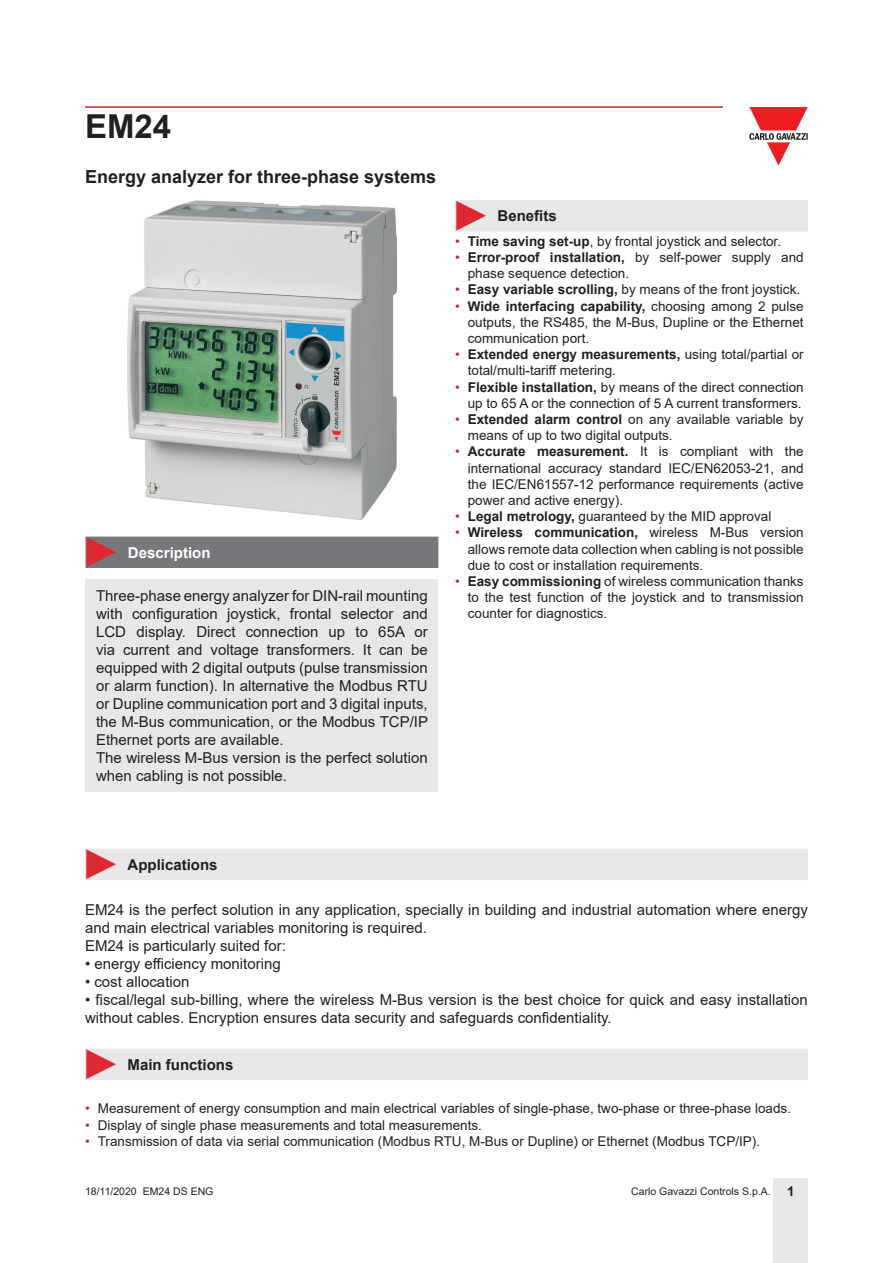
<style>
.page{position:relative;width:893px;height:1263px;background:#fff}
.page>*{position:absolute;margin:0;border:0;box-sizing:border-box;transform-origin:0 0}
.t1{font:700 33px "Arial";color:#231f20}
.Titolo02{font:700 18px "Arial";color:#231f20}
.Testo{font:15px/18px "Arial";color:#231f20}
.Titolo03{font:700 15px "Arial";color:#231f20}
.Titolo04{font:700 15px "Arial";color:#fff}
.t2{font:13.5px/16.2px "Arial";color:#231f20;text-align:justify}
.t3{font:10.5px "Arial";color:#231f20}
.s1{color:#c42633}
.s2{font-weight:700}
.s3{font-weight:700;font-size:13.5px}
</style>
<div class="page">
<hr style="left:85px;top:106px;width:638px;height:2px;background:#c42633">
<div style="left:774px;top:1178px;width:34px;height:85px;background:#e7e7e8"></div>
<svg style="left:749px;top:107px;width:59px;height:59px"></svg>
<div style="left:85px;top:580px;width:353px;height:212px;background:#e7e7e8"></div>
<img style="left:127px;top:201px;width:270px;height:319px">
<div style="left:85px;top:537px;width:353px;height:31px;background:#77787b"></div>
<div style="left:455px;top:200px;width:353px;height:32px;background:#e7e7e8"></div>
<div style="left:85px;top:849px;width:723px;height:31px;background:#e7e7e8"></div>
<div style="left:85px;top:1049px;width:723px;height:31px;background:#e7e7e8"></div>
<h1 class="t1" style="left:85px;top:103px;width:88px">EM24</h1>
<p class="Titolo02" style="left:85px;top:164px;width:353px">Energy analyzer for three-phase systems</p>
<p class="Titolo04" style="left:128px;top:542px;width:84px">Description</p>
<p class="Testo" style="left:96px;top:587px;width:333px;text-align:justify">Three-phase energy analyzer for DIN-rail mounting with configuration joystick, frontal selector and LCD display. Direct connection up to 65A or via current and voltage transformers. It can be equipped with 2 digital outputs (pulse transmission or alarm function). In alternative the Modbus RTU or Dupline communication port and 3 digital inputs, the M-Bus communication, or the Modbus TCP/IP Ethernet ports are available.</p>
<p class="Testo" style="left:96px;top:749px;width:333px">The wireless M-Bus version is the perfect solution when cabling is not possible.</p>
<p class="Titolo03" style="left:497px;top:206px;width:61px">Benefits</p>
<p class="t2" style="left:455px;top:233px;width:328px"><span class="s1">•</span> <span class="s2">Time saving set-up</span>, by frontal joystick and selector.</p>
<p class="t2" style="left:468px;top:249px;width:337px;text-indent:-13px"><span class="s1">•</span> <span class="s2">Error-proof installation,</span> by self-power supply and phase sequence detection.</p>
<p class="t2" style="left:455px;top:281px;width:347px"><span class="s1">•</span> <span class="s2">Easy variable scrolling,</span> by means of the front joystick.</p>
<p class="t2" style="left:468px;top:298px;width:337px;text-indent:-13px"><span class="s1">•</span> <span class="s2">Wide interfacing capability,</span> choosing among 2 pulse outputs, the RS485, the M-Bus, Dupline or the Ethernet communication port.</p>
<p class="t2" style="left:468px;top:346px;width:337px;text-indent:-13px"><span class="s1">•</span> <span class="s2">Extended energy measurements,</span> using total/partial or total/multi-tariff metering.</p>
<p class="t2" style="left:455px;top:379px;width:350px;text-align:right"><span class="s1">•</span> <span class="s2">Flexible installation,</span> by means of the direct connection up to 65 A or the connection of 5 A current transformers.</p>
<p class="t2" style="left:468px;top:411px;width:337px;text-indent:-13px"><span class="s1">•</span> <span class="s2">Extended alarm control</span> on any available variable by means of up to two digital outputs.</p>
<p class="t2" style="left:468px;top:443px;width:337px;text-indent:-13px"><span class="s1">•</span> <span class="s2">Accurate measurement.</span> It is compliant with the international accuracy standard IEC/EN62053-21, and the IEC/EN61557-12 performance requirements (active power and active energy).</p>
<p class="t2" style="left:455px;top:508px;width:318px"><span class="s1">•</span> <span class="s2">Legal metrology,</span> guaranteed by the MID approval</p>
<p class="t2" style="left:468px;top:524px;width:337px;text-indent:-13px"><span class="s1">•</span> <span class="s2">Wireless communication,</span> wireless M-Bus version allows remote data collection when cabling is not possible due to cost or installation requirements.</p>
<p class="t2" style="left:468px;top:573px;width:337px;text-indent:-13px"><span class="s1">•</span> <span class="s2">Easy commissioning</span> of wireless communication thanks to the test function of the joystick and to transmission counter for diagnostics.</p>
<p class="Titolo03" style="left:128px;top:854px;width:92px">Applications</p>
<p class="Testo" style="left:85px;top:901px;width:724px">EM24 is the perfect solution in any application, specially in building and industrial automation where energy and main electrical variables monitoring is required.</p>
<p class="Testo" style="left:85px;top:937px;width:202px">EM24 is particularly suited for:</p>
<p class="Testo" style="left:85px;top:955px;width:197px">• energy efficiency monitoring</p>
<p class="Testo" style="left:85px;top:973px;width:106px">• cost allocation</p>
<p class="Testo" style="left:85px;top:991px;width:724px">• fiscal/legal sub-billing, where the wireless M-Bus version is the best choice for quick and easy installation without cables. Encryption ensures data security and safeguards confidentiality.</p>
<p class="Titolo03" style="left:128px;top:1054px;width:107px">Main functions</p>
<p class="t2" style="left:85px;top:1100px;width:708px"><span class="s1">•</span> Measurement of energy consumption and main electrical variables of single-phase, two-phase or three-phase loads.</p>
<p class="t2" style="left:85px;top:1116px;width:398px"><span class="s1">•</span> Display of single phase measurements and total measurements.</p>
<p class="t2" style="left:85px;top:1133px;width:677px"><span class="s1">•</span> Transmission of data via serial communication (Modbus RTU, M-Bus or Dupline) or Ethernet (Modbus TCP/IP).</p>
<p class="t3" style="left:85px;top:1183px;width:130px">18/11/2020 EM24 DS ENG</p>
<p class="t3" style="left:631px;top:1183px;width:165px">Carlo Gavazzi Controls S.p.A. <span class="s3">1</span></p>
</div>
